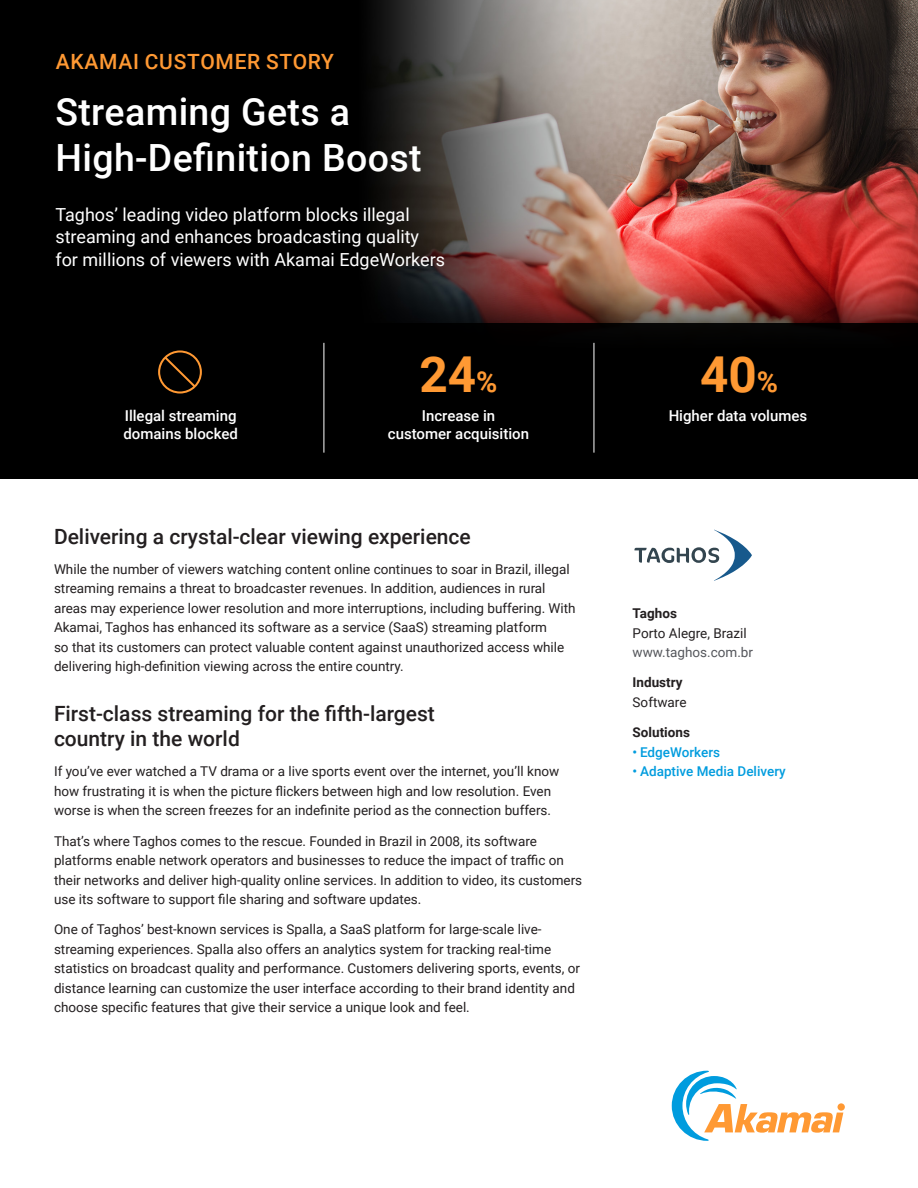
<style>
.page{position:relative;width:918px;height:1188px;background:#fff}
.page>*{position:absolute;margin:0;border:0;box-sizing:border-box;transform-origin:0 0}
.ACS___Large_Orange_T{font:700 49.5px "Roboto";color:#f93}
.ACS___Title{font:500 37.5px/46.5px "Roboto";letter-spacing:.01em;color:#fff}
.ACS___H1{font:500 21px/25.2px "Roboto";color:#231f20}
.ACS___Akamai_Custome{font:500 21px "Roboto";letter-spacing:.035em;color:#f93}
.ACS___Subtitle{font:18px/22.5px "Roboto";color:#fff}
.ACS___Impact_Points{font:500 15px/18px "Roboto";color:#fff}
.ACS___Body{font:13.5px/19.5px "Roboto";color:#231f20}
.t1{font:500 13.5px "Roboto";color:#009cde}
.ACS___Sidebar_-_Head{font:700 13.5px "Roboto";color:#231f20}
.ACS___Sidebar_body{font:13.5px "Roboto";color:#231f20}
.ACS___Sidebar_body-2{font:13.5px "Roboto";color:#54565b}
.s1{font-size:28.8px}
</style>
<div class="page">
<svg style="left:672px;top:1071px;width:171px;height:70px"></svg>
<img style="left:4px;top:0;width:914px;height:323px">
<div style="left:0;top:323px;width:918px;height:156px;background:#000"></div>
<hr style="left:324px;top:343px;width:1px;height:110px;background:#fff">
<hr style="left:594px;top:343px;width:1px;height:110px;background:#fff">
<svg style="left:634px;top:530px;width:118px;height:51px"></svg>
<svg style="left:158px;top:350px;width:44px;height:44px"></svg>
<p class="ACS___Akamai_Custome" style="left:56px;top:47px;width:280px">AKAMAI CUSTOMER STORY</p>
<p class="ACS___Title" style="left:55px;top:87px;width:368px">Streaming Gets a<br>High-Definition Boost</p>
<p class="ACS___Subtitle" style="left:55px;top:203px;width:391px">Taghos’ leading video platform blocks illegal streaming and enhances broadcasting quality for millions of viewers with Akamai EdgeWorkers</p>
<p class="ACS___Large_Orange_T" style="left:419px;top:339px;width:80px">24<span class="s1">%</span></p>
<p class="ACS___Large_Orange_T" style="left:700px;top:339px;width:80px">40<span class="s1">%</span></p>
<p class="ACS___Impact_Points" style="left:123px;top:406px;width:116px">Illegal streaming domains blocked</p>
<p class="ACS___Impact_Points" style="left:388px;top:406px;width:143px;text-align:center">Increase in<br>customer acquisition</p>
<p class="ACS___Impact_Points" style="left:669px;top:406px;width:140px">Higher data volumes</p>
<p class="ACS___H1" style="left:54px;top:523px;width:418px">Delivering a crystal-clear viewing experience</p>
<p class="ACS___Body" style="left:54px;top:559px;width:523px">While the number of viewers watching content online continues to soar in Brazil, illegal streaming remains a threat to broadcaster revenues. In addition, audiences in rural areas may experience lower resolution and more interruptions, including buffering. With Akamai, Taghos has enhanced its software as a service (SaaS) streaming platform<br>so that its customers can protect valuable content against unauthorized access while delivering high-definition viewing across the entire country.</p>
<p class="ACS___H1" style="left:54px;top:700px;width:382px">First-class streaming for the fifth-largest country in the world</p>
<p class="ACS___Body" style="left:54px;top:761px;width:507px">If you’ve ever watched a TV drama or a live sports event over the internet, you’ll know how frustrating it is when the picture flickers between high and low resolution. Even worse is when the screen freezes for an indefinite period as the connection buffers.</p>
<p class="ACS___Body" style="left:54px;top:831px;width:530px">That’s where Taghos comes to the rescue. Founded in Brazil in 2008, its software platforms enable network operators and businesses to reduce the impact of traffic on their networks and deliver high-quality online services. In addition to video, its customers use its software to support file sharing and software updates.</p>
<p class="ACS___Body" style="left:54px;top:919px;width:528px">One of Taghos’ best-known services is Spalla, a SaaS platform for large-scale live&shy;streaming experiences. Spalla also offers an analytics system for tracking real-time statistics on broadcast quality and performance. Customers delivering sports, events, or distance learning can customize the user interface according to their brand identity and choose specific features that give their service a unique look and feel.</p>
<p class="ACS___Sidebar_-_Head" style="left:633px;top:604px;width:46px">Taghos</p>
<p class="ACS___Sidebar_body" style="left:633px;top:623px;width:116px">Porto Alegre, Brazil</p>
<p class="ACS___Sidebar_body-2" style="left:633px;top:643px;width:122px">www.taghos.com.br</p>
<p class="ACS___Sidebar_-_Head" style="left:633px;top:673px;width:51px">Industry</p>
<p class="ACS___Body" style="left:633px;top:692px;width:55px">Software</p>
<p class="ACS___Sidebar_-_Head" style="left:633px;top:723px;width:59px">Solutions</p>
<p class="t1" style="left:633px;top:743px;width:89px">• EdgeWorkers</p>
<p class="t1" style="left:633px;top:762px;width:155px">• Adaptive Media Delivery</p>
</div>
